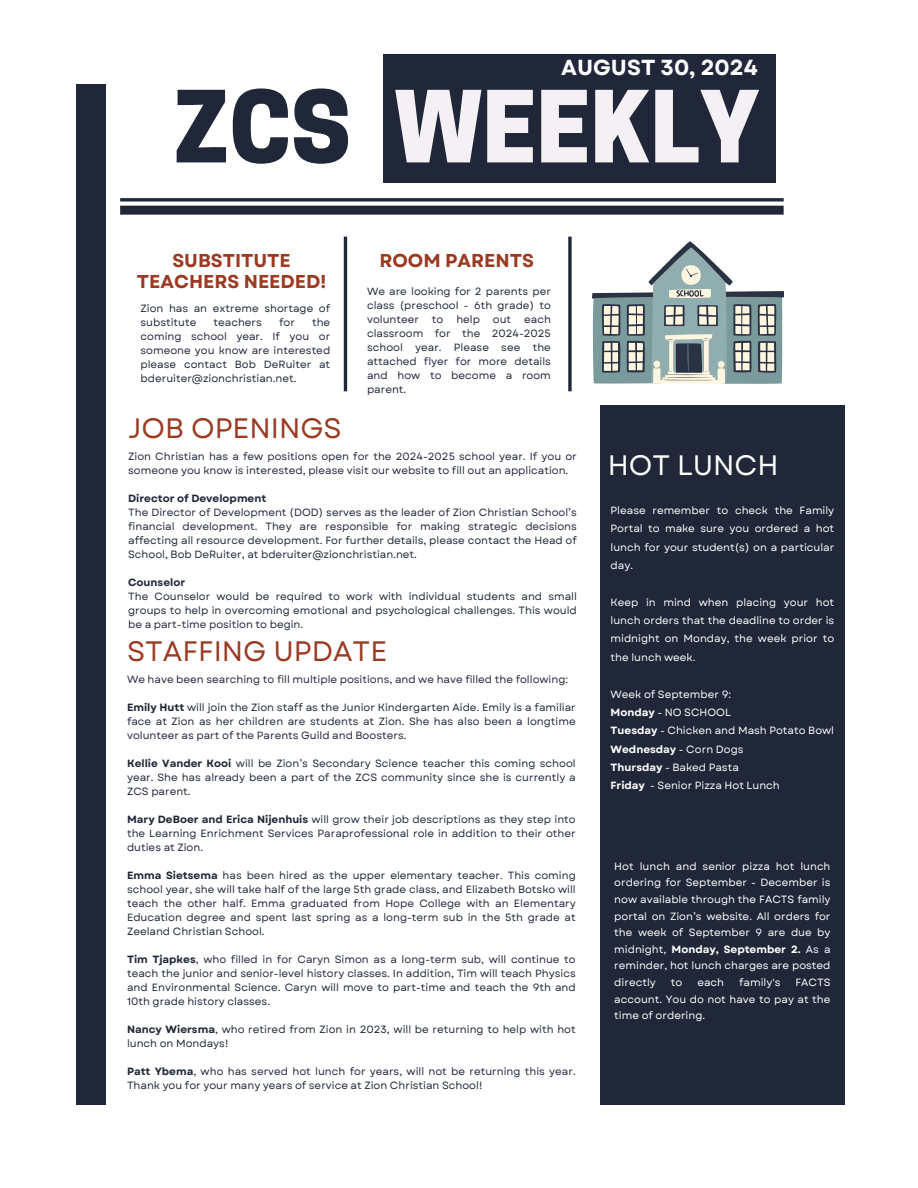
<style>
.page{position:relative;width:918px;height:1188px;background:#fff}
.page>*{position:absolute;margin:0;border:0;box-sizing:border-box;transform-origin:0 0}
.t1{font:800 93.15px "Cooper Hewitt";color:#f5f0f3}
.t2{font:800 93.15px "Cooper Hewitt";color:#202738}
.t3{font:28.05px "Garet";color:#9b3a22}
.t4{font:28.05px "Garet";color:#fff}
.t5{font:700 21.75px "Garet";color:#fff}
.t6{font:700 18.6px/20.2px "Garet";color:#9b3a22;text-align:center}
.t7{font:10.5px/14px "Garet";color:#202738;text-align:justify}
.t8{font:10.5px/16.6px "Garet";color:#fff;text-align:justify}
.t9{font:700 10.5px "Garet";color:#202738}
.t10{font:700 10.5px "Garet";color:#fff}
.s1{font-weight:700}
.s2{font-weight:400}
</style>
<div class="page">
<hr style="left:120px;top:198px;width:664px;height:3px;background:#202738">
<div style="left:120px;top:206px;width:664px;height:9px;background:#202738"></div>
<div style="left:600px;top:405px;width:245px;height:700px;background:#202738"></div>
<div style="left:76px;top:84px;width:29px;height:1021px;background:#202738"></div>
<div style="left:383px;top:54px;width:393px;height:129px;background:#202738"></div>
<svg style="left:568px;top:237px;width:4px;height:154px"></svg>
<hr style="left:344px;top:237px;width:3px;height:154px;background:#202738">
<svg style="left:592px;top:241px;width:192px;height:143px"></svg>
<h1 class="t5" style="left:561px;top:52px;width:198px">AUGUST 30, 2024</h1>
<h3 class="t2" style="left:173px;top:93px;width:179px">ZCS</h3>
<h1 class="t1" style="left:394px;top:93px;width:367px">WEEKLY</h1>
<h4 class="t6" style="left:137px;top:251px;width:191px">SUBSTITUTE<br>TEACHERS NEEDED!</h4>
<p class="t7" style="left:141px;top:301px;width:191px">Zion has an extreme shortage of substitute</p>
<p class="t7" style="left:214px;top:315px;width:50px">teachers</p>
<p class="t7" style="left:279px;top:315px;width:17px">for</p>
<p class="t7" style="left:141px;top:315px;width:191px;text-indent:171px">the coming school year. If you or someone you know are interested please contact Bob DeRuiter at bderuiter@zionchristian.net.</p>
<p class="t3" style="left:128px;top:408px;width:215px">JOB OPENINGS</p>
<p class="t6" style="left:379px;top:251px;width:156px">ROOM PARENTS</p>
<p class="t7" style="left:367px;top:285px;width:185px">We are looking for 2 parents per class (preschool - 6th grade) to volunteer to help out each classroom for the 2024-2025 school year. Please see the attached flyer for more details and how to become a room parent.</p>
<p class="t7" style="left:128px;top:449px;width:450px">Zion Christian has a few positions open for the 2024-2025 school year. If you or someone you know is interested, please visit our website to fill out an application.</p>
<h4 class="t9" style="left:128px;top:491px;width:140px">Director of Development</h4>
<p class="t7" style="left:128px;top:505px;width:450px">The Director of Development (DOD) serves as the leader of Zion Christian School’s financial development. They are responsible for making strategic decisions affecting all resource development. For further details, please contact the Head of School, Bob DeRuiter, at bderuiter@zionchristian.net.</p>
<p class="t9" style="left:128px;top:575px;width:59px">Counselor</p>
<h2 class="t7" style="left:128px;top:589px;width:450px">The Counselor would be required to work with individual students and small groups to help in overcoming emotional and psychological challenges. This would be a part-time position to begin.</h2>
<p class="t3" style="left:127px;top:631px;width:262px">STAFFING UPDATE</p>
<p class="t7" style="left:127px;top:672px;width:443px">We have been searching to fill multiple positions, and we have filled the following:</p>
<p class="t7" style="left:127px;top:700px;width:450px"><span class="s1">Emily Hutt</span> will join the Zion staff as the Junior Kindergarten Aide. Emily is a familiar face at Zion as her children are students at Zion. She has also been a longtime volunteer as part of the Parents Guild and Boosters.</p>
<p class="t7" style="left:127px;top:756px;width:450px"><span class="s1">Kellie Vander Kooi</span> will be Zion’s Secondary Science teacher this coming school year. She has already been a part of the ZCS community since she is currently a ZCS parent.</p>
<h2 class="t7" style="left:127px;top:812px;width:450px"><span class="s1">Mary DeBoer and Erica Nijenhuis</span> will grow their job descriptions as they step into the Learning Enrichment Services Paraprofessional role in addition to their other duties at Zion.</h2>
<p class="t7" style="left:127px;top:868px;width:450px"><span class="s1">Emma Sietsema</span> has been hired as the upper elementary teacher. This coming school year, she will take half of the large 5th grade class, and Elizabeth Botsko will teach the other half. Emma graduated from Hope College with an Elementary</p>
<p class="t7" style="left:127px;top:910px;width:450px">Education degree and spent last spring as a long-term sub in the 5th grade at<br>Zeeland Christian School.</p>
<p class="t7" style="left:127px;top:953px;width:450px"><span class="s1">Tim Tjapkes</span>, who filled in for Caryn Simon as a long-term sub, will continue to teach the junior and senior-level history classes. In addition, Tim will teach Physics and Environmental Science. Caryn will move to part-time and teach the 9th and</p>
<p class="t7" style="left:127px;top:995px;width:145px">10th grade history classes.</p>
<p class="t7" style="left:127px;top:1023px;width:450px"><span class="s1">Nancy Wiersma</span>, who retired from Zion in 2023, will be returning to help with hot lunch on Mondays!</p>
<p class="t7" style="left:127px;top:1065px;width:450px"><span class="s1">Patt Ybema</span>, who has served hot lunch for years, will not be returning this year.</p>
<p class="t7" style="left:127px;top:1079px;width:357px">Thank you for your many years of service at Zion Christian School!</p>
<p class="t4" style="left:608px;top:445px;width:172px">HOT LUNCH</p>
<p class="t8" style="left:611px;top:501px;width:225px;line-height:18.3px">Please remember to check the Family Portal to make sure you ordered a hot lunch for your student(s) on a particular day.</p>
<h2 class="t8" style="left:611px;top:593px;width:225px;line-height:18.3px">Keep in mind when placing your hot lunch orders that the deadline to order is midnight on Monday, the week prior to the lunch week.</h2>
<p class="t8" style="left:611px;top:686px;width:122px">Week of September 9:</p>
<p class="t8" style="left:611px;top:704px;width:122px"><span class="s1">Monday</span> - NO SCHOOL</p>
<p class="t8" style="left:611px;top:722px;width:225px"><span class="s1">Tuesday</span> - Chicken and Mash Potato Bowl</p>
<p class="t10" style="left:611px;top:741px;width:134px">Wednesday <span class="s2">- Corn Dogs</span></p>
<p class="t8" style="left:611px;top:759px;width:130px"><span class="s1">Thursday</span> - Baked Pasta</p>
<p class="t8" style="left:611px;top:777px;width:171px"><span class="s1">Friday</span> - Senior Pizza Hot Lunch</p>
<p class="t8" style="left:614px;top:858px;width:218px">Hot lunch and senior pizza hot lunch ordering for September - December is now available through the FACTS family portal on Zion’s website. All orders for the week of September 9 are due by midnight, <span class="s1">Monday, September 2.</span> As a reminder, hot lunch charges are posted directly</p>
<p class="t8" style="left:671px;top:974px;width:13px">to</p>
<p class="t8" style="left:697px;top:974px;width:28px">each</p>
<p class="t8" style="left:739px;top:974px;width:43px">family's</p>
<p class="t8" style="left:614px;top:974px;width:218px;text-indent:181px">FACTS account. You do not have to pay at the time of ordering.</p>
</div>
